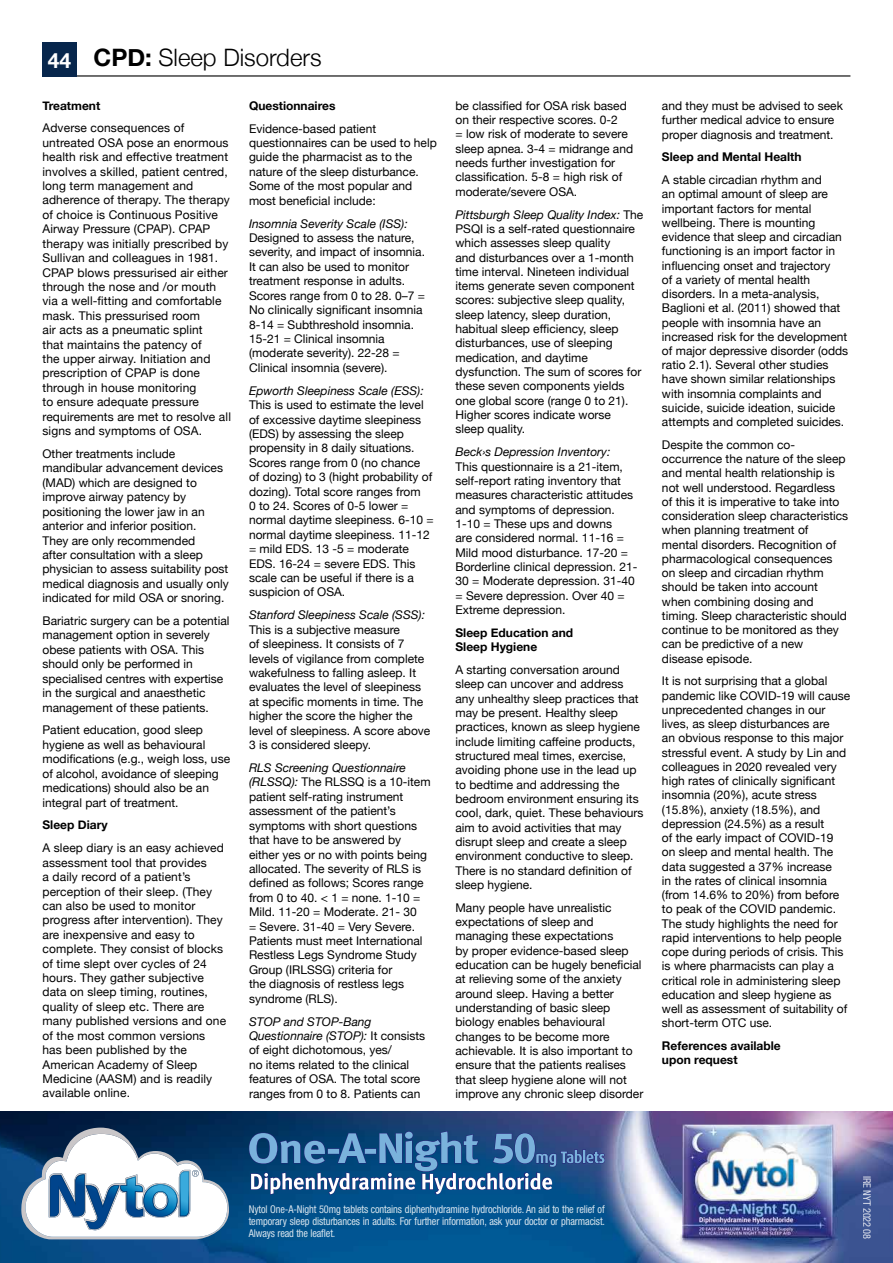
<style>
.page{position:relative;width:893px;height:1263px;background:#fff}
.page>*{position:absolute;margin:0;border:0;box-sizing:border-box;transform-origin:0 0}
.t1{font:300 24px "Helvetica Neue";color:#000}
.t2{font:12px/14.4px "Helvetica Neue";color:#000}
.t3{font:700 12px/14.4px "Helvetica Neue";color:#000}
.t4{font:italic 12px "Helvetica Neue";color:#000}
.t5{font:condensed 10.65px/12px "Helvetica Neue";letter-spacing:-.01em;color:#fff;text-align:justify;scale:.96 1}
.s1{font-weight:700;font-size:21px;color:#fff}
.s2{font-weight:700}
.s3{font-style:italic}
</style>
<div class="page">
<hr style="left:71px;top:75px;width:779px;height:2px;background:#000">
<div style="left:43px;top:43px;width:34px;height:34px;background:#07264c"></div>
<img style="left:0;top:1111px;width:893px;height:152px">
<svg style="left:20px;top:1127px;width:209px;height:112px"></svg>
<svg style="left:248px;top:1111px;width:357px;height:152px;background:#084f89"></svg>
<svg style="left:249px;top:1131px;width:355px;height:64px;background:#39699b"></svg>
<h1 class="t1" style="left:48px;top:43px;width:275px"><span class="s1">44</span> <span class="s2">CPD:</span> Sleep Disorders</h1>
<p class="t3" style="left:43px;top:98px;width:59px">Treatment</p>
<p class="t2" style="left:43px;top:121px;width:190px">Adverse consequences of untreated OSA pose an enormous health risk and effective treatment involves a skilled, patient centred, long term management and adherence of therapy. The therapy of choice is Continuous Positive<br>Airway Pressure (CPAP). CPAP therapy was initially prescribed by<br>Sullivan and colleagues in 1981.<br>CPAP blows pressurised air either through the nose and /or mouth via a well-fitting and comfortable mask. This pressurised room<br>air acts as a pneumatic splint<br>that maintains the patency of<br>the upper airway. Initiation and prescription of CPAP is done through in house monitoring<br>to ensure adequate pressure requirements are met to resolve all signs and symptoms of OSA.</p>
<p class="t2" style="left:43px;top:446px;width:188px">Other treatments include mandibular advancement devices (MAD) which are designed to improve airway patency by positioning the lower jaw in an anterior and inferior position.<br>They are only recommended<br>after consultation with a sleep physician to assess suitability post medical diagnosis and usually only indicated for mild OSA or snoring.</p>
<p class="t2" style="left:43px;top:613px;width:189px">Bariatric surgery can be a potential management option in severely obese patients with OSA. This should only be performed in specialised centres with expertise in the surgical and anaesthetic management of these patients.</p>
<p class="t2" style="left:43px;top:723px;width:189px">Patient education, good sleep hygiene as well as behavioural modifications (e.g., weigh loss, use of alcohol, avoidance of sleeping medications) should also be an integral part of treatment.</p>
<p class="t3" style="left:43px;top:818px;width:67px">Sleep Diary</p>
<p class="t2" style="left:43px;top:841px;width:185px">A sleep diary is an easy achieved assessment tool that provides<br>a daily record of a patient’s perception of their sleep. (They can also be used to monitor progress after intervention). They are inexpensive and easy to complete. They consist of blocks of time slept over cycles of 24 hours. They gather subjective data on sleep timing, routines, quality of sleep etc. There are many published versions and one of the most common versions has been published by the<br>American Academy of Sleep<br>Medicine (AASM) and is readily available online.</p>
<p class="t3" style="left:249px;top:98px;width:88px">Questionnaires</p>
<p class="t2" style="left:249px;top:121px;width:189px">Evidence-based patient questionnaires can be used to help guide the pharmacist as to the nature of the sleep disturbance.<br>Some of the most popular and most beneficial include:</p>
<p class="t4" style="left:249px;top:216px;width:160px">Insomnia Severity Scale (ISS):</p>
<p class="t2" style="left:249px;top:230px;width:178px">Designed to assess the nature, severity, and impact of insomnia.<br>It can also be used to monitor treatment response in adults.<br>Scores range from 0 to 28. 0–7 =<br>No clinically significant insomnia<br>8-14 = Subthreshold insomnia.<br>15-21 = Clinical insomnia (moderate severity). 22-28 =<br>Clinical insomnia (severe).</p>
<p class="t4" style="left:249px;top:383px;width:176px">Epworth Sleepiness Scale (ESS):</p>
<p class="t2" style="left:249px;top:397px;width:186px">This is used to estimate the level of excessive daytime sleepiness (EDS) by assessing the sleep propensity in 8 daily situations.<br>Scores range from 0 (no chance of dozing) to 3 (hight probability of dozing). Total score ranges from<br>0 to 24. Scores of 0-5 lower = normal daytime sleepiness. 6-10 = normal daytime sleepiness. 11-12 = mild EDS. 13 -5 = moderate<br>EDS. 16-24 = severe EDS. This scale can be useful if there is a suspicion of OSA.</p>
<p class="t4" style="left:249px;top:608px;width:178px">Stanford Sleepiness Scale (SSS):</p>
<p class="t2" style="left:249px;top:622px;width:183px">This is a subjective measure<br>of sleepiness. It consists of 7 levels of vigilance from complete wakefulness to falling asleep. It evaluates the level of sleepiness at specific moments in time. The higher the score the higher the level of sleepiness. A score above<br>3 is considered sleepy.</p>
<p class="t2" style="left:249px;top:760px;width:183px"><span class="s3">RLS Screening Questionnaire (RLSSQ):</span> The RLSSQ is a 10-item patient self-rating instrument assessment of the patient’s symptoms with short questions that have to be answered by either yes or no with points being allocated. The severity of RLS is defined as follows; Scores range from 0 to 40. &lt; 1 = none. 1-10 =<br>Mild. 11-20 = Moderate. 21- 30<br>= Severe. 31-40 = Very Severe.<br>Patients must meet International<br>Restless Legs Syndrome Study<br>Group (IRLSSG) criteria for<br>the diagnosis of restless legs syndrome (RLS).</p>
<p class="t2" style="left:249px;top:1014px;width:178px"><span class="s3">STOP and STOP-Bang<br>Questionnaire (STOP):</span> It consists of eight dichotomous, yes/<br>no items related to the clinical features of OSA. The total score ranges from 0 to 8. Patients can</p>
<p class="t2" style="left:455px;top:98px;width:179px">be classified for OSA risk based on their respective scores. 0-2<br>= low risk of moderate to severe sleep apnea. 3-4 = midrange and needs further investigation for classification. 5-8 = high risk of moderate/severe OSA.</p>
<p class="t2" style="left:455px;top:207px;width:189px"><span class="s3">Pittsburgh Sleep Quality Index:</span> The<br>PSQI is a self-rated questionnaire which assesses sleep quality<br>and disturbances over a 1-month time interval. Nineteen individual items generate seven component scores: subjective sleep quality, sleep latency, sleep duration, habitual sleep efficiency, sleep disturbances, use of sleeping medication, and daytime dysfunction. The sum of scores for these seven components yields one global score (range 0 to 21).<br>Higher scores indicate worse<br>sleep quality.</p>
<p class="t4" style="left:455px;top:445px;width:156px">Beck›s Depression Inventory:</p>
<p class="t2" style="left:455px;top:459px;width:184px">This questionnaire is a 21-item, self-report rating inventory that measures characteristic attitudes and symptoms of depression.<br>1-10 = These ups and downs<br>are considered normal. 11-16 =<br>Mild mood disturbance. 17-20 =<br>Borderline clinical depression. 21-<br>30 = Moderate depression. 31-40 = Severe depression. Over 40 =<br>Extreme depression.</p>
<p class="t3" style="left:455px;top:625px;width:119px">Sleep Education and<br>Sleep Hygiene</p>
<p class="t2" style="left:455px;top:662px;width:190px">A starting conversation around sleep can uncover and address any unhealthy sleep practices that may be present. Healthy sleep practices, known as sleep hygiene include limiting caffeine products, structured meal times, exercise, avoiding phone use in the lead up to bedtime and addressing the bedroom environment ensuring its cool, dark, quiet. These behaviours aim to avoid activities that may disrupt sleep and create a sleep environment conductive to sleep.<br>There is no standard definition of sleep hygiene.</p>
<p class="t2" style="left:455px;top:900px;width:189px">Many people have unrealistic expectations of sleep and managing these expectations<br>by proper evidence-based sleep education can be hugely beneficial at relieving some of the anxiety around sleep. Having a better understanding of basic sleep biology enables behavioural changes to be become more achievable. It is also important to ensure that the patients realises that sleep hygiene alone will not improve any chronic sleep disorder</p>
<p class="t2" style="left:662px;top:98px;width:182px">and they must be advised to seek further medical advice to ensure proper diagnosis and treatment.</p>
<p class="t3" style="left:662px;top:150px;width:141px">Sleep and Mental Health</p>
<p class="t2" style="left:662px;top:172px;width:188px">A stable circadian rhythm and<br>an optimal amount of sleep are important factors for mental wellbeing. There is mounting evidence that sleep and circadian functioning is an import factor in influencing onset and trajectory<br>of a variety of mental health disorders. In a meta-analysis,<br>Baglioni et al. (2011) showed that people with insomnia have an increased risk for the development of major depressive disorder (odds ratio 2.1). Several other studies have shown similar relationships with insomnia complaints and suicide, suicide ideation, suicide attempts and completed suicides.</p>
<p class="t2" style="left:662px;top:437px;width:188px">Despite the common co&shy;occurrence the nature of the sleep and mental health relationship is not well understood. Regardless of this it is imperative to take into consideration sleep characteristics when planning treatment of<br>mental disorders. Recognition of pharmacological consequences on sleep and circadian rhythm should be taken into account when combining dosing and timing. Sleep characteristic should continue to be monitored as they can be predictive of a new<br>disease episode.</p>
<p class="t2" style="left:662px;top:674px;width:190px">It is not surprising that a global pandemic like COVID-19 will cause unprecedented changes in our lives, as sleep disturbances are<br>an obvious response to this major stressful event. A study by Lin and colleagues in 2020 revealed very high rates of clinically significant insomnia (20%), acute stress (15.8%), anxiety (18.5%), and depression (24.5%) as a result<br>of the early impact of COVID-19<br>on sleep and mental health. The data suggested a 37% increase<br>in the rates of clinical insomnia (from 14.6% to 20%) from before to peak of the COVID pandemic.<br>The study highlights the need for rapid interventions to help people cope during periods of crisis. This is where pharmacists can play a critical role in administering sleep education and sleep hygiene as well as assessment of suitability of short-term OTC use.</p>
<p class="t3" style="left:662px;top:1038px;width:120px">References available upon request</p>
<p class="t5" style="left:249px;top:1203px;width:373px">Nytol One-A-Night 50mg tablets contains diphenhydramine hydrochloride. An aid to the relief of temporary sleep disturbances in adults. For further information, ask your doctor or pharmacist.<br>Always read the leaflet.</p>
<p class="t5" style="left:873px;top:1176px;width:67px;rotate:90deg">IRE NYT 2022 08</p>
</div>
